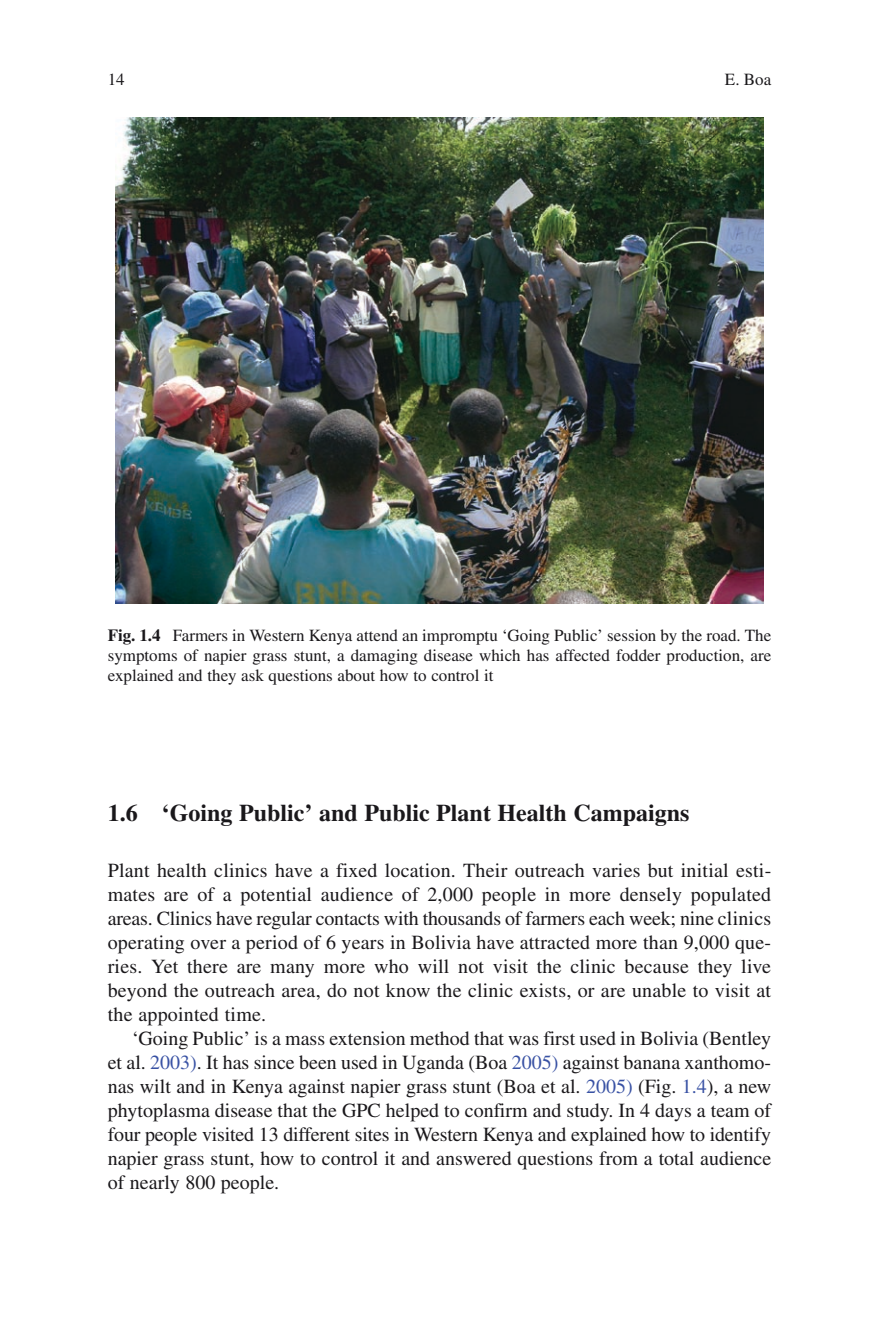
<style>
.page{position:relative;width:879px;height:1333px;background:#fff}
.page>*{position:absolute;margin:0;border:0;box-sizing:border-box;transform-origin:0 0}
.t1{font:700 24px "Times";color:#1a181b}
.t2{font:20px/24px "Times";color:#1a181b;text-align:justify}
.t3{font:17px/20px "Times";color:#1a181b;text-align:justify}
.s1{font-weight:700}
.s2{color:#3952a4}
</style>
<div class="page">
<img style="left:115px;top:117px;width:648px;height:486px">
<p class="t3" style="left:108px;top:70px;width:18px">14</p>
<p class="t3" style="left:725px;top:70px;width:48px">E. Boa</p>
<p class="t3" style="left:108px;top:625px;width:665px"><span class="s1">Fig. 1.4</span> Farmers in Western Kenya attend an impromptu ‘Going Public’ session by the road. The symptoms of napier grass stunt, a damaging disease which has affected fodder production, are explained and they ask questions about how to control it</p>
<p class="t1" style="left:108px;top:798px;width:583px">1.6 ‘Going Public’ and Public Plant Health Campaigns</p>
<p class="t2" style="left:108px;top:858px;width:665px">Plant health clinics have a fixed location. Their outreach varies but initial esti&shy;mates are of a potential audience of 2,000 people in more densely populated areas. Clinics have regular contacts with thousands of farmers each week; nine clinics operating over a period of 6 years in Bolivia have attracted more than 9,000 que&shy;ries. Yet there are many more who will not visit the clinic because they live beyond the outreach area, do not know the clinic exists, or are unable to visit at the appointed time.</p>
<p class="t2" style="left:108px;top:1026px;width:665px;text-indent:24px">‘Going Public’ is a mass extension method that was first used in Bolivia (Bentley et al. <span class="s2">2003)</span>. It has since been used in Uganda (Boa <span class="s2">2005)</span> against banana xanthomo&shy;nas wilt and in Kenya against napier grass stunt (Boa et al. <span class="s2">2005)</span> (Fig. <span class="s2">1.4</span>), a new phytoplasma disease that the GPC helped to confirm and study. In 4 days a team of four people visited 13 different sites in Western Kenya and explained how to identify napier grass stunt, how to control it and answered questions from a total audience of nearly 800 people.</p>
</div>
